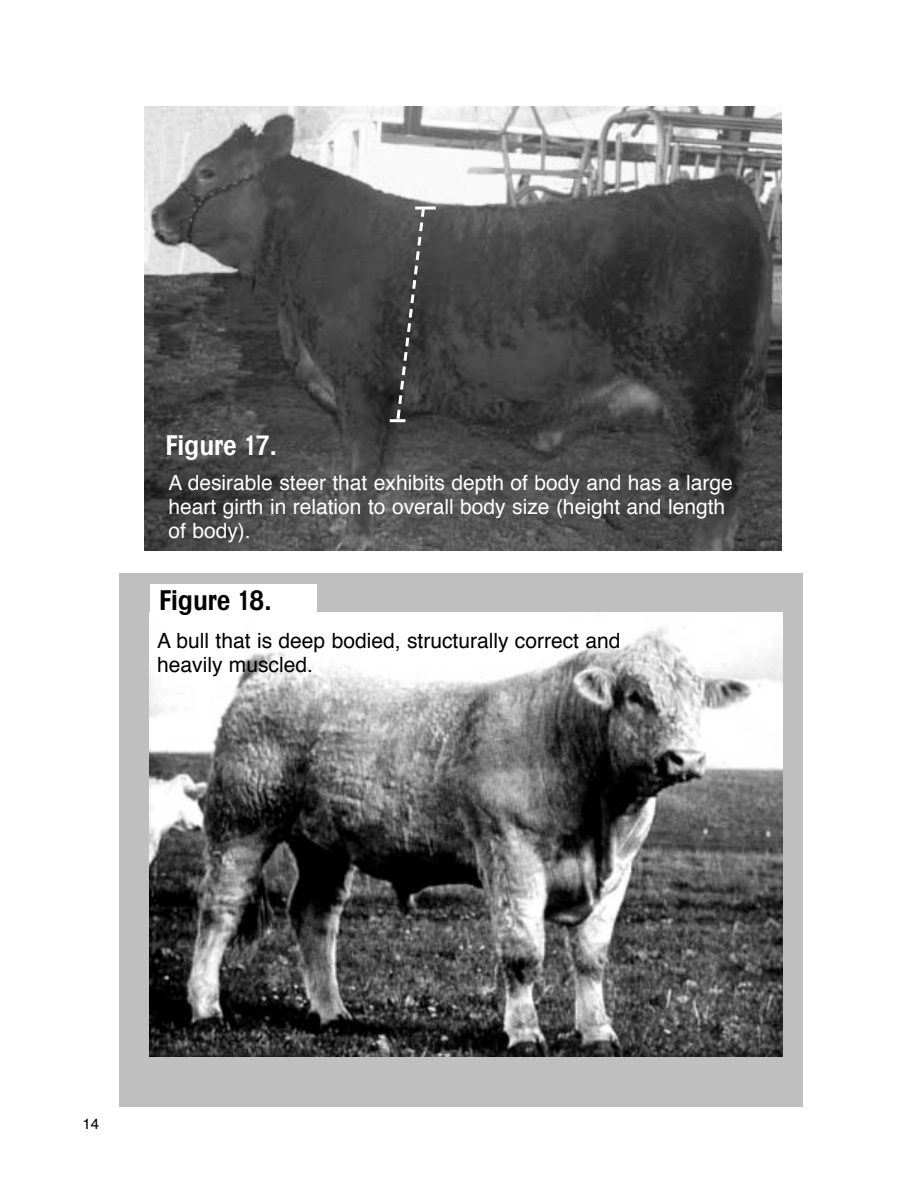
<style>
.page{position:relative;width:918px;height:1188px;background:#fff}
.page>*{position:absolute;margin:0;border:0;box-sizing:border-box;transform-origin:0 0}
.t1{font:27px "Helvetica LTMM 401 1000";color:#000}
.t2{font:27px "Helvetica LTMM 467 401";color:#fff}
.t3{font:21px/24px "Helvetica";color:#fff}
.t4{font:21px "Helvetica";color:#000}
.t5{font:15px "Helvetica";color:#000}
.s1{font-family:"Helvetica LTMM 534 134"}
.s2{font-family:"Helvetica LTMM 401 1000"}
.s3{font-family:"Helvetica LTMM 401 933"}
.s4{font-family:"Helvetica LTMM 467 334"}
.s5{font-family:"Helvetica LTMM 401 867"}
.s6{font-family:"Helvetica LTMM 401 1"}
.s7{font-family:"Helvetica LTMM 401 800"}
.s8{font-family:"Helvetica LTMM 401 600"}
.s9{font-family:"Helvetica LTMM 467 401"}
</style>
<div class="page">
<div style="left:119px;top:573px;width:684px;height:534px;background:#bfbfbf"></div>
<img style="left:150px;top:612px;width:632px;height:445px">
<img style="left:145px;top:106px;width:637px;height:444px">
<div style="left:150px;top:584px;width:167px;height:38px;background:#fff"></div>
<hr style="left:415px;top:207px;width:21px;height:3px;background:#fff">
<hr style="left:390px;top:419px;width:15px;height:3px;background:#fff">
<svg style="left:395px;top:204px;width:32px;height:218px;background:#4c4c4c"></svg>
<p class="t2" style="left:166px;top:428px;width:113px">F<span class="s1">i</span><span class="s2">g</span><span class="s3">u</span><span class="s4">r</span><span class="s5">e</span> <span class="s6">1</span><span class="s7">7</span><span class="s8">.</span></p>
<p class="t3" style="left:168px;top:473px;width:566px">A desirable steer that exhibits depth of body and has a large</p>
<p class="t3" style="left:168px;top:497px;width:558px">heart girth in relation to overall body size (height and length of body).</p>
<p class="t1" style="left:160px;top:584px;width:113px"><span class="s9">F</span><span class="s1">i</span>g<span class="s3">u</span><span class="s4">r</span><span class="s5">e</span> <span class="s6">1</span>8<span class="s8">.</span></p>
<p class="t4" style="left:157px;top:631px;width:465px">A bull that is deep bodied, structurally correct and</p>
<p class="t4" style="left:157px;top:655px;width:157px">heavily muscled.</p>
<p class="t5" style="left:82px;top:1118px;width:18px">14</p>
</div>
